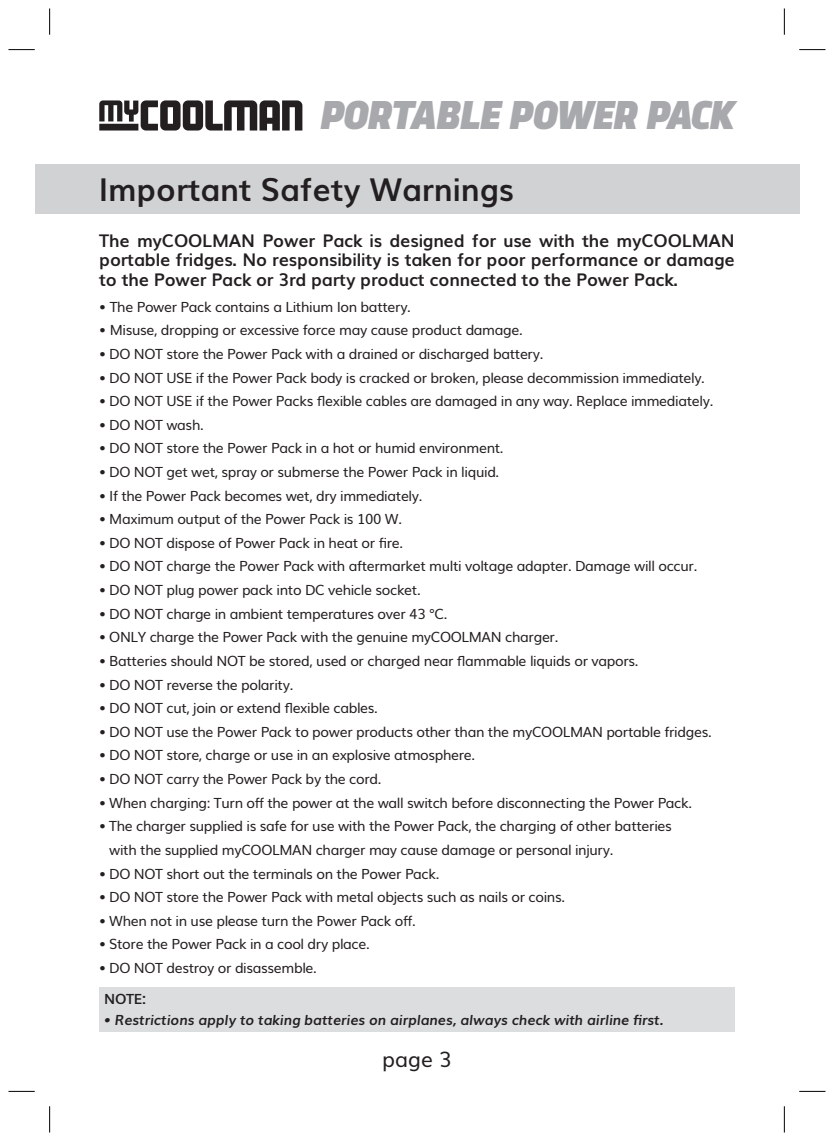
<style>
.page{position:relative;width:834px;height:1141px;background:#fff}
.page>*{position:absolute;margin:0;border:0;box-sizing:border-box;transform-origin:0 0}
.t1{font:italic 900 40.07px "Norpeth";letter-spacing:-.025em;color:#a8a9ad;scale:.95 1}
.t2{font:700 31.5px "Muli";color:#231f20}
.t3{font:21px "Muli";color:#231f20}
.t4{font:700 17.5px/19.2px "Muli";letter-spacing:-.01em;color:#231f20;text-align:justify}
.t5{font:14px/23.6px "Muli";letter-spacing:-.025em;color:#231f20}
.t6{font:italic 700 14px "Muli";color:#231f20}
.t7{font:700 14px "Muli";color:#231f20}
</style>
<div class="page">
<div style="left:35px;top:164px;width:764px;height:49px;background:#d1d2d4"></div>
<svg style="left:99px;top:100px;width:203px;height:31px"></svg>
<div style="left:99px;top:987px;width:635px;height:45px;background:#dcdddf"></div>
<svg style="left:8px;top:49px;width:27px;height:1px"></svg>
<svg style="left:799px;top:49px;width:26px;height:1px"></svg>
<svg style="left:8px;top:1091px;width:27px;height:1px"></svg>
<svg style="left:799px;top:1091px;width:26px;height:1px"></svg>
<svg style="left:49px;top:8px;width:1px;height:27px"></svg>
<svg style="left:49px;top:1106px;width:1px;height:26px"></svg>
<svg style="left:783px;top:8px;width:1px;height:27px"></svg>
<svg style="left:783px;top:1106px;width:1px;height:26px"></svg>
<h1 class="t1" style="left:318px;top:84px;width:439px">PORTABLE POWER PACK</h1>
<h2 class="t2" style="left:99px;top:164px;width:416px">Important Safety Warnings</h2>
<p class="t4" style="left:99px;top:230px;width:637px">The myCOOLMAN Power Pack is designed for use with the myCOOLMAN portable fridges. No responsibility is taken for poor performance or damage to the Power Pack or 3rd party product connected to the Power Pack.</p>
<p class="t5" style="left:99px;top:294px;width:313px">• The Power Pack contains a Lithium Ion battery.</p>
<p class="t5" style="left:99px;top:317px;width:425px">• Misuse, dropping or excessive force may cause product damage.</p>
<p class="t5" style="left:99px;top:341px;width:445px">• DO NOT store the Power Pack with a drained or discharged battery.</p>
<p class="t5" style="left:99px;top:365px;width:607px">• DO NOT USE if the Power Pack body is cracked or broken, please decommission immediately.</p>
<p class="t5" style="left:99px;top:388px;width:615px">• DO NOT USE if the Power Packs flexible cables are damaged in any way. Replace immediately.</p>
<p class="t5" style="left:99px;top:412px;width:106px">• DO NOT wash.</p>
<p class="t5" style="left:99px;top:435px;width:406px">• DO NOT store the Power Pack in a hot or humid environment.</p>
<p class="t5" style="left:99px;top:459px;width:401px">• DO NOT get wet, spray or submerse the Power Pack in liquid.</p>
<p class="t5" style="left:99px;top:483px;width:324px">• If the Power Pack becomes wet, dry immediately.</p>
<p class="t5" style="left:99px;top:506px;width:304px">• Maximum output of the Power Pack is 100 W.</p>
<p class="t5" style="left:99px;top:530px;width:305px">• DO NOT dispose of Power Pack in heat or fire.</p>
<p class="t5" style="left:99px;top:553px;width:599px">• DO NOT charge the Power Pack with aftermarket multi voltage adapter. Damage will occur.</p>
<p class="t5" style="left:99px;top:577px;width:323px">• DO NOT plug power pack into DC vehicle socket.</p>
<p class="t5" style="left:99px;top:601px;width:350px">• DO NOT charge in ambient temperatures over 43 °C.</p>
<p class="t5" style="left:99px;top:624px;width:460px">• ONLY charge the Power Pack with the genuine myCOOLMAN charger.</p>
<p class="t5" style="left:99px;top:648px;width:540px">• Batteries should NOT be stored, used or charged near flammable liquids or vapors.</p>
<p class="t5" style="left:99px;top:672px;width:195px">• DO NOT reverse the polarity.</p>
<p class="t5" style="left:99px;top:695px;width:280px">• DO NOT cut, join or extend flexible cables.</p>
<p class="t5" style="left:99px;top:719px;width:613px">• DO NOT use the Power Pack to power products other than the myCOOLMAN portable fridges.</p>
<p class="t5" style="left:99px;top:742px;width:377px">• DO NOT store, charge or use in an explosive atmosphere.</p>
<p class="t5" style="left:99px;top:766px;width:284px">• DO NOT carry the Power Pack by the cord.</p>
<p class="t5" style="left:99px;top:790px;width:594px">• When charging: Turn off the power at the wall switch before disconnecting the Power Pack.</p>
<p class="t5" style="left:109px;top:813px;width:564px;text-indent:-10px">• The charger supplied is safe for use with the Power Pack, the charging of other batteries with the supplied myCOOLMAN charger may cause damage or personal injury.</p>
<p class="t5" style="left:99px;top:860px;width:342px">• DO NOT short out the terminals on the Power Pack.</p>
<p class="t5" style="left:99px;top:884px;width:467px">• DO NOT store the Power Pack with metal objects such as nails or coins.</p>
<p class="t5" style="left:99px;top:908px;width:318px">• When not in use please turn the Power Pack off.</p>
<p class="t5" style="left:99px;top:931px;width:272px">• Store the Power Pack in a cool dry place.</p>
<p class="t5" style="left:99px;top:955px;width:219px">• DO NOT destroy or disassemble.</p>
<p class="t7" style="left:104px;top:987px;width:43px">NOTE:</p>
<p class="t6" style="left:104px;top:1008px;width:560px">• Restrictions apply to taking batteries on airplanes, always check with airline first.</p>
<h3 class="t3" style="left:382px;top:1042px;width:71px">page 3</h3>
</div>
